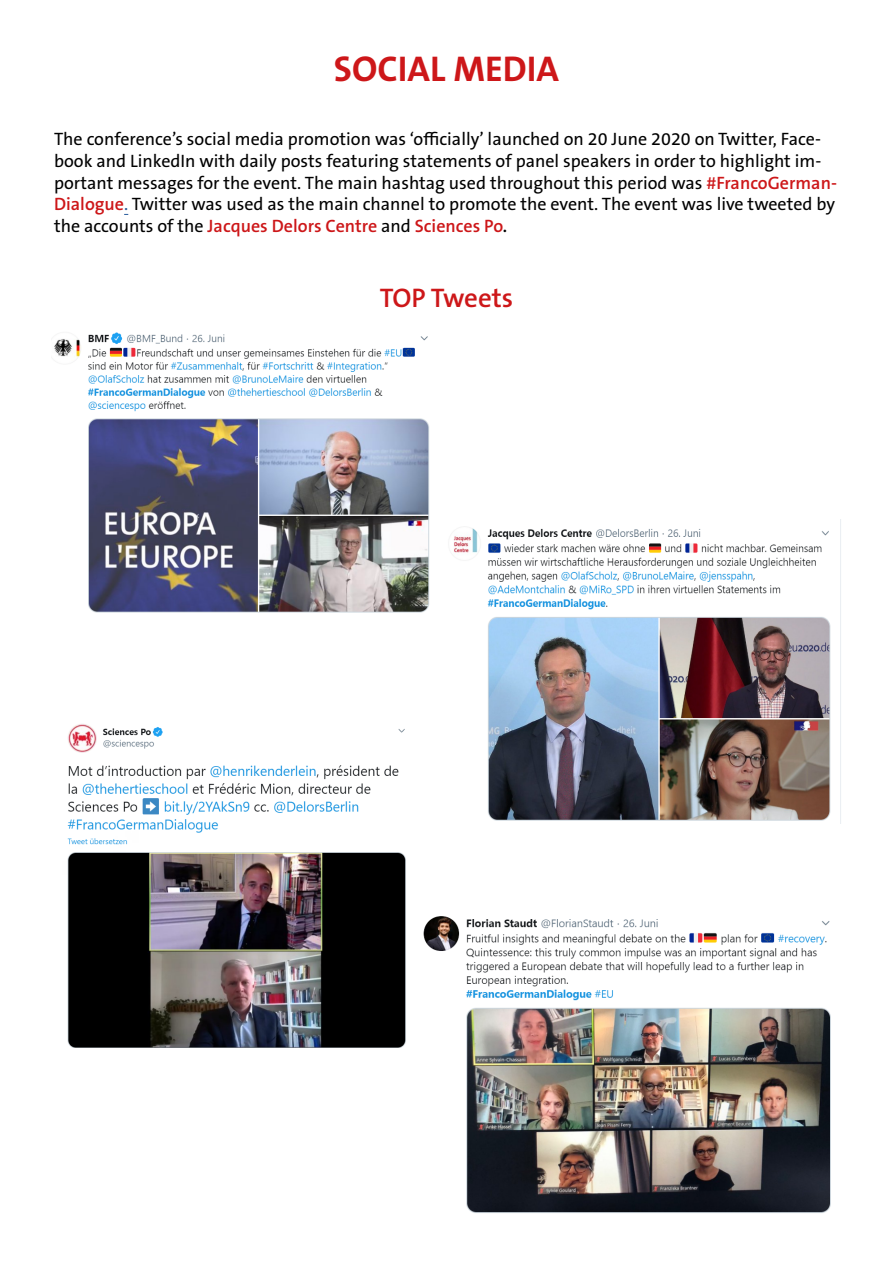
<style>
.page{position:relative;width:893px;height:1263px;background:#fff}
.page>*{position:absolute;margin:0;border:0;box-sizing:border-box;transform-origin:0 0}
.t1{font:700 36px "The Sans B W7";color:#cd1719}
.t2{font:600 27px "The Sans B W6";color:#cd1719}
.t3{font:18px/21.6px "The Sans B W5 Plain";color:#000}
.t4{font:600 18px "The Sans B W6";color:#cd1719}
.s1{font-family:"The Sans B W6";font-weight:600;color:#cd1719}
.s2{color:#275b9b}
.s3{font-family:"The Sans B W5 Plain";font-weight:400;color:#000}
.s4{color:#000}
</style>
<div class="page">
<img style="left:54px;top:332px;width:375px;height:281px">
<img style="left:423px;top:916px;width:408px;height:297px">
<img style="left:453px;top:519px;width:388px;height:304px">
<img style="left:67px;top:724px;width:339px;height:323px">
<h1 class="t1" style="left:334px;top:45px;width:227px">SOCIAL MEDIA</h1>
<p class="t3" style="left:54px;top:129px;width:785px">The conference’s social media promotion was ‘officially’ launched on 20 June 2020 on Twitter, Face&shy;book and LinkedIn with daily posts featuring statements of panel speakers in order to highlight im&shy;portant messages for the event. The main hashtag used throughout this period was <span class="s1">#FrancoGerman-Dialogue</span><span class="s2">.</span> Twitter was used as the main channel to promote the event. The event was live tweeted by</p>
<p class="t4" style="left:54px;top:214px;width:455px"><span class="s3">the accounts of the</span> Jacques Delors Centre <span class="s3">and</span> Sciences Po<span class="s4">.</span></p>
<h2 class="t2" style="left:380px;top:281px;width:135px">TOP Tweets</h2>
</div>
